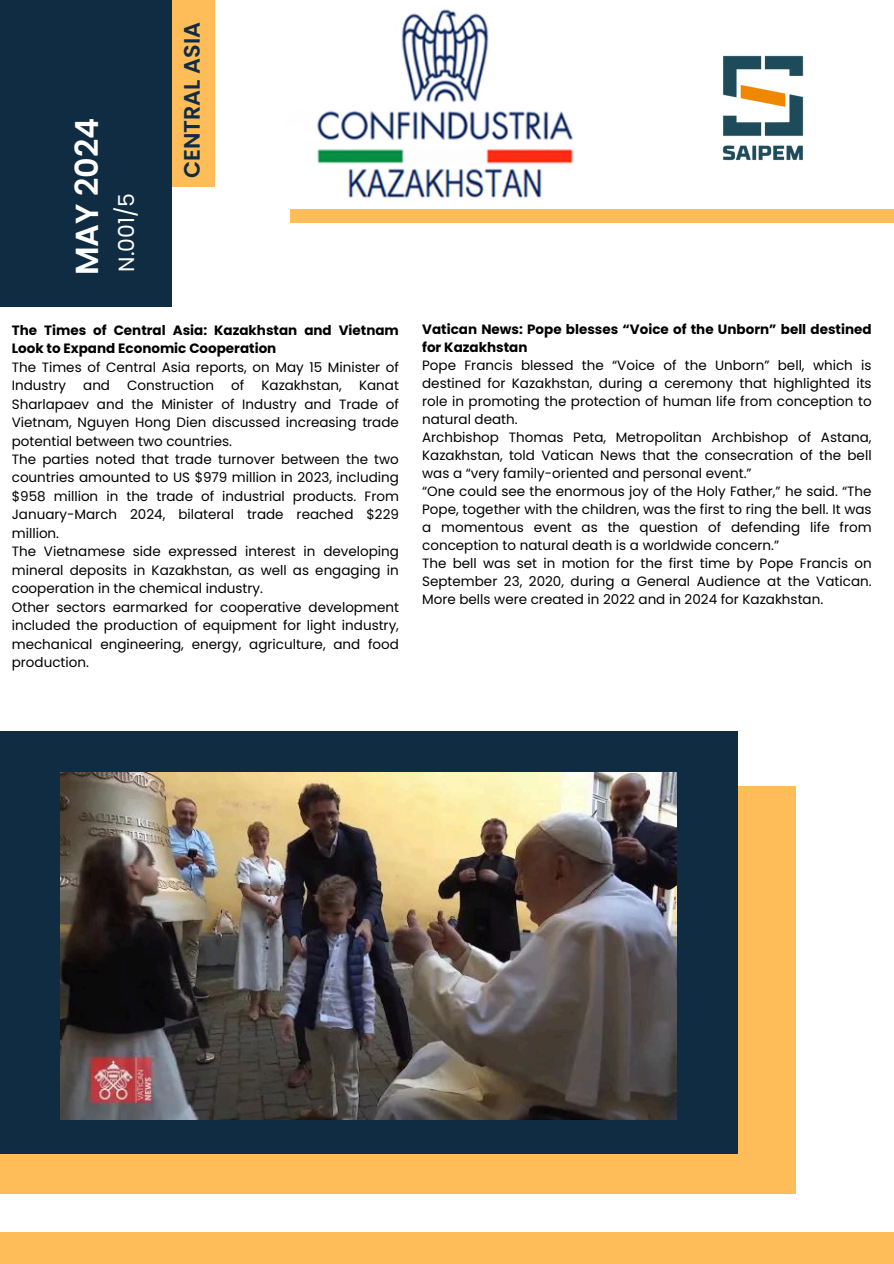
<style>
.page{position:relative;width:894px;height:1264px;background:#fff}
.page>*{position:absolute;margin:0;border:0;box-sizing:border-box;transform-origin:0 0}
.t1{font:600 31.8px "Poppins";color:#fff}
.t2{font:600 22.35px "Poppins";color:#102c43}
.t3{font:21.9px "Poppins";color:#fff}
.t4{font:13.5px/18.5px "Poppins";color:#000;text-align:justify}
.t5{font:700 13.5px/18.5px "Poppins";color:#000}
</style>
<div class="page">
<div style="left:0;top:786px;width:795px;height:407px;background:#ffbd59"></div>
<img style="left:317px;top:9px;width:257px;height:189px">
<div style="left:290px;top:209px;width:603px;height:14px;background:#ffbd59"></div>
<div style="left:0;top:1232px;width:893px;height:31px;background:#ffbd59"></div>
<div style="left:0;top:731px;width:737px;height:422px;background:#102c43"></div>
<div style="left:0;top:0;width:172px;height:307px;background:#102c43"></div>
<div style="left:172px;top:1px;width:42px;height:186px;background:#ffbd59"></div>
<img style="left:722px;top:55px;width:82px;height:106px">
<img style="left:61px;top:772px;width:615px;height:347px">
<p class="t1" style="left:65px;top:275px;width:159px;rotate:-90deg">MAY 2024</p>
<p class="t3" style="left:111px;top:272px;width:80px;rotate:-90deg">N.001/5</p>
<p class="t2" style="left:176px;top:178px;width:158px;rotate:-90deg">CENTRAL ASIA</p>
<p class="t5" style="left:12px;top:321px;width:388px">The Times of Central Asia: Kazakhstan and Vietnam<br>Look to Expand Economic Cooperation</p>
<p class="t4" style="left:12px;top:358px;width:388px">The Times of Central Asia reports, on May 15 Minister of<br>Industry</p>
<p class="t4" style="left:83px;top:376px;width:28px">and</p>
<p class="t4" style="left:127px;top:376px;width:88px">Construction</p>
<p class="t4" style="left:231px;top:376px;width:15px">of</p>
<p class="t4" style="left:261px;top:376px;width:82px">Kazakhstan,</p>
<p class="t4" style="left:12px;top:376px;width:388px;text-indent:347px">Kanat Sharlapaev and the Minister of Industry and Trade of Vietnam, Nguyen Hong Dien discussed increasing trade potential between two countries.</p>
<p class="t4" style="left:12px;top:450px;width:388px">The parties noted that trade turnover between the two countries amounted to US $979 million in 2023, including $958 million in the trade of industrial products. From January-March 2024, bilateral trade reached $229 million.</p>
<p class="t4" style="left:12px;top:542px;width:388px">The Vietnamese side expressed interest in developing mineral deposits in Kazakhstan, as well as engaging in cooperation in the chemical industry.</p>
<p class="t4" style="left:12px;top:597px;width:388px">Other sectors earmarked for cooperative development included the production of equipment for light industry, mechanical engineering, energy, agriculture, and food production.</p>
<p class="t5" style="left:422px;top:320px;width:451px;line-height:18px">Vatican News: Pope blesses “Voice of the Unborn” bell destined for Kazakhstan</p>
<p class="t4" style="left:422px;top:356px;width:451px;line-height:18px">Pope Francis blessed the “Voice of the Unborn” bell, which is destined for Kazakhstan, during a ceremony that highlighted its role in promoting the protection of human life from conception to natural death.</p>
<p class="t4" style="left:422px;top:428px;width:451px;line-height:18px">Archbishop Thomas Peta, Metropolitan Archbishop of Astana, Kazakhstan, told Vatican News that the consecration of the bell was a “very family-oriented and personal event.”</p>
<p class="t4" style="left:422px;top:482px;width:451px;line-height:18px">“One could see the enormous joy of the Holy Father,” he said. “The Pope, together with the children, was the first to ring the bell. It was a momentous event as the question of defending life from conception to natural death is a worldwide concern.”</p>
<p class="t4" style="left:422px;top:554px;width:451px;line-height:18px">The bell was set in motion for the first time by Pope Francis on September 23, 2020, during a General Audience at the Vatican.<br>More bells were created in 2022 and in 2024 for Kazakhstan.</p>
</div>
